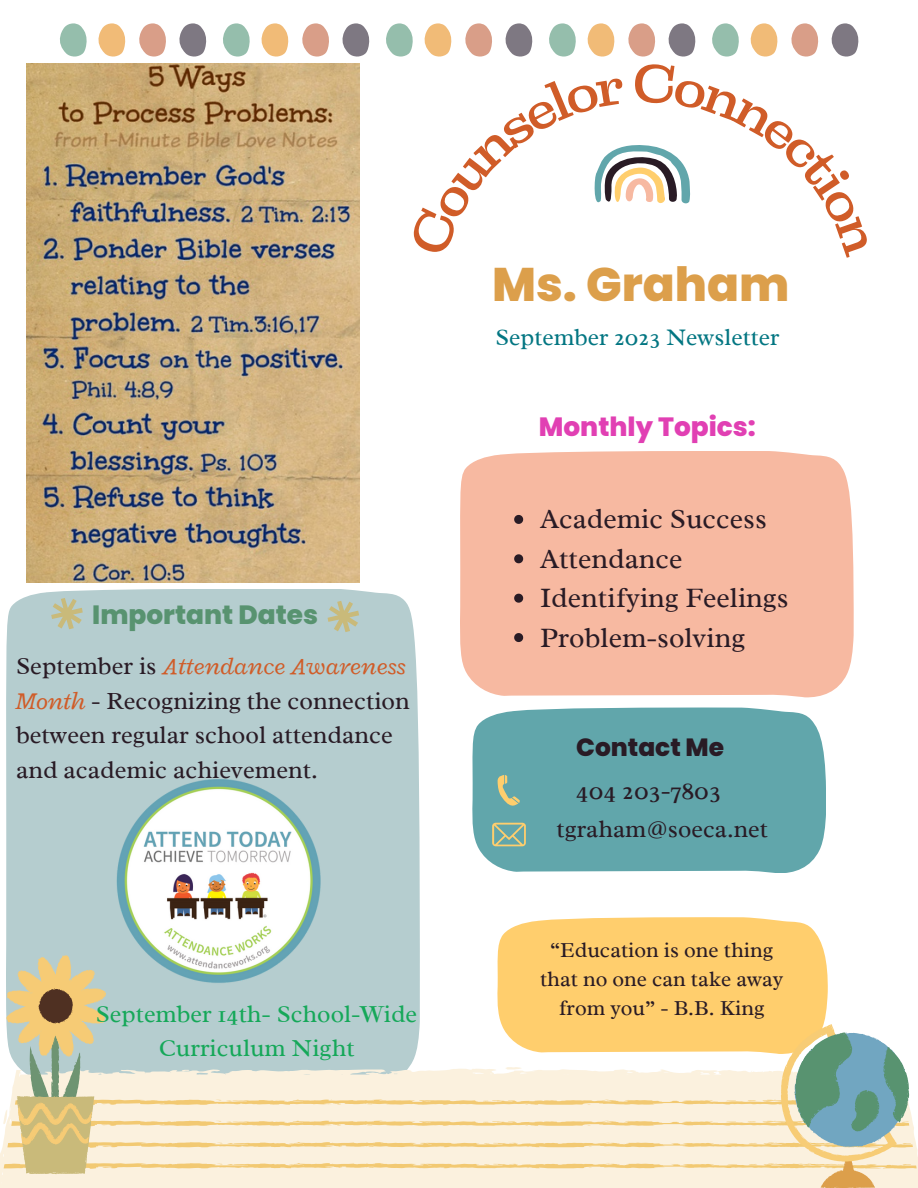
<style>
.page{position:relative;width:918px;height:1188px;background:#fff}
.page>*{position:absolute;margin:0;border:0;box-sizing:border-box;transform-origin:0 0}
.t1{font:800 47.1px "Poppins";color:#dc9f4b}
.t2{font:28.5px "Radley";color:#291b25}
.t3{font:800 26.4px "Poppins";color:#589370}
.t4{font:800 26.4px "Poppins";color:#e140b3}
.t5{font:26.1px "Radley";color:#291b25}
.t6{font:25.05px/34.8px "Radley";color:#291b25}
.t7{font:800 24.9px "Poppins";color:#291b25}
.t8{font:24.75px "Radley";color:#15a859}
.t9{font:24.6px "Radley";color:#291b25}
.t10{font:24.15px "Radley";color:#037682}
.t11{font:21.6px/29.4px "Radley";color:#291b25;text-align:center}
.s1{font-style:italic;color:#d05c28}
</style>
<div class="page">
<div style="left:460px;top:451px;width:394px;height:246px;background:#f7b9a1"></div>
<div style="left:6px;top:589px;width:414px;height:478px;background:#b5cdcf"></div>
<div style="left:472px;top:708px;width:354px;height:165px;background:#61a6ab"></div>
<svg style="left:498px;top:775px;width:22px;height:31px"></svg>
<svg style="left:492px;top:823px;width:34px;height:23px"></svg>
<svg style="left:51px;top:598px;width:32px;height:31px"></svg>
<div style="left:497px;top:917px;width:331px;height:137px;background:#ffce6d"></div>
<svg style="left:106px;top:1067px;width:804px;height:32px;background:#f7efdf"></svg>
<svg style="left:0;top:1099px;width:918px;height:89px;background:#f9ebce"></svg>
<svg style="left:781px;top:1024px;width:128px;height:164px;background:#b0c0a9"></svg>
<svg style="left:60px;top:23px;width:27px;height:34px"></svg>
<svg style="left:223px;top:23px;width:27px;height:34px"></svg>
<svg style="left:386px;top:23px;width:27px;height:34px"></svg>
<svg style="left:549px;top:23px;width:27px;height:34px"></svg>
<svg style="left:712px;top:23px;width:27px;height:34px"></svg>
<svg style="left:98px;top:23px;width:28px;height:34px"></svg>
<svg style="left:261px;top:23px;width:28px;height:34px"></svg>
<svg style="left:424px;top:23px;width:28px;height:34px"></svg>
<svg style="left:587px;top:23px;width:28px;height:34px"></svg>
<svg style="left:750px;top:23px;width:28px;height:34px"></svg>
<svg style="left:139px;top:23px;width:27px;height:34px"></svg>
<svg style="left:302px;top:23px;width:27px;height:34px"></svg>
<svg style="left:465px;top:23px;width:27px;height:34px"></svg>
<svg style="left:628px;top:23px;width:28px;height:34px"></svg>
<svg style="left:791px;top:23px;width:28px;height:34px"></svg>
<svg style="left:179px;top:23px;width:28px;height:34px"></svg>
<svg style="left:342px;top:23px;width:28px;height:34px"></svg>
<svg style="left:505px;top:23px;width:28px;height:34px"></svg>
<svg style="left:668px;top:23px;width:28px;height:34px"></svg>
<svg style="left:831px;top:23px;width:28px;height:34px"></svg>
<img style="left:106px;top:770px;width:222px;height:220px">
<svg style="left:6px;top:955px;width:100px;height:219px;background:#d1c69b"></svg>
<svg style="left:328px;top:601px;width:31px;height:31px"></svg>
<img style="left:26px;top:64px;width:333px;height:518px">
<svg style="left:514px;top:515px;width:9px;height:9px"></svg>
<svg style="left:514px;top:554px;width:9px;height:9px"></svg>
<svg style="left:514px;top:594px;width:9px;height:9px"></svg>
<svg style="left:514px;top:633px;width:9px;height:9px"></svg>
<svg style="left:594px;top:145px;width:97px;height:59px"></svg>
<p class="t1" style="left:492px;top:252px;width:299px">Ms. Graham</p>
<p class="t10" style="left:496px;top:322px;width:285px">September 2023 Newsletter</p>
<p class="t3" style="left:92px;top:596px;width:227px">Important Dates</p>
<p class="t6" style="left:16px;top:648px;width:395px">September is <span class="s1">Attendance Awareness Month</span> - Recognizing the connection between regular school attendance and academic achievement.</p>
<p class="t4" style="left:539px;top:408px;width:219px">Monthly Topics:</p>
<p class="t2" style="left:540px;top:501px;width:228px">Academic Success</p>
<p class="t2" style="left:540px;top:540px;width:144px">Attendance</p>
<p class="t2" style="left:540px;top:580px;width:250px">Identifying Feelings</p>
<p class="t2" style="left:540px;top:619px;width:207px">Problem-solving</p>
<p class="t7" style="left:576px;top:730px;width:150px">Contact Me</p>
<p class="t5" style="left:576px;top:774px;width:146px">404 203-7803</p>
<p class="t9" style="left:556px;top:814px;width:213px">tgraham@soeca.net</p>
<p class="t11" style="left:540px;top:935px;width:245px">“Education is one thing that no one can take away</p>
<p class="t8" style="left:96px;top:998px;width:323px">September 14th- School-Wide</p>
<p class="t11" style="left:559px;top:993px;width:207px">from you” - B.B. King</p>
<p class="t8" style="left:159px;top:1032px;width:197px">Curriculum Night</p>
</div>
